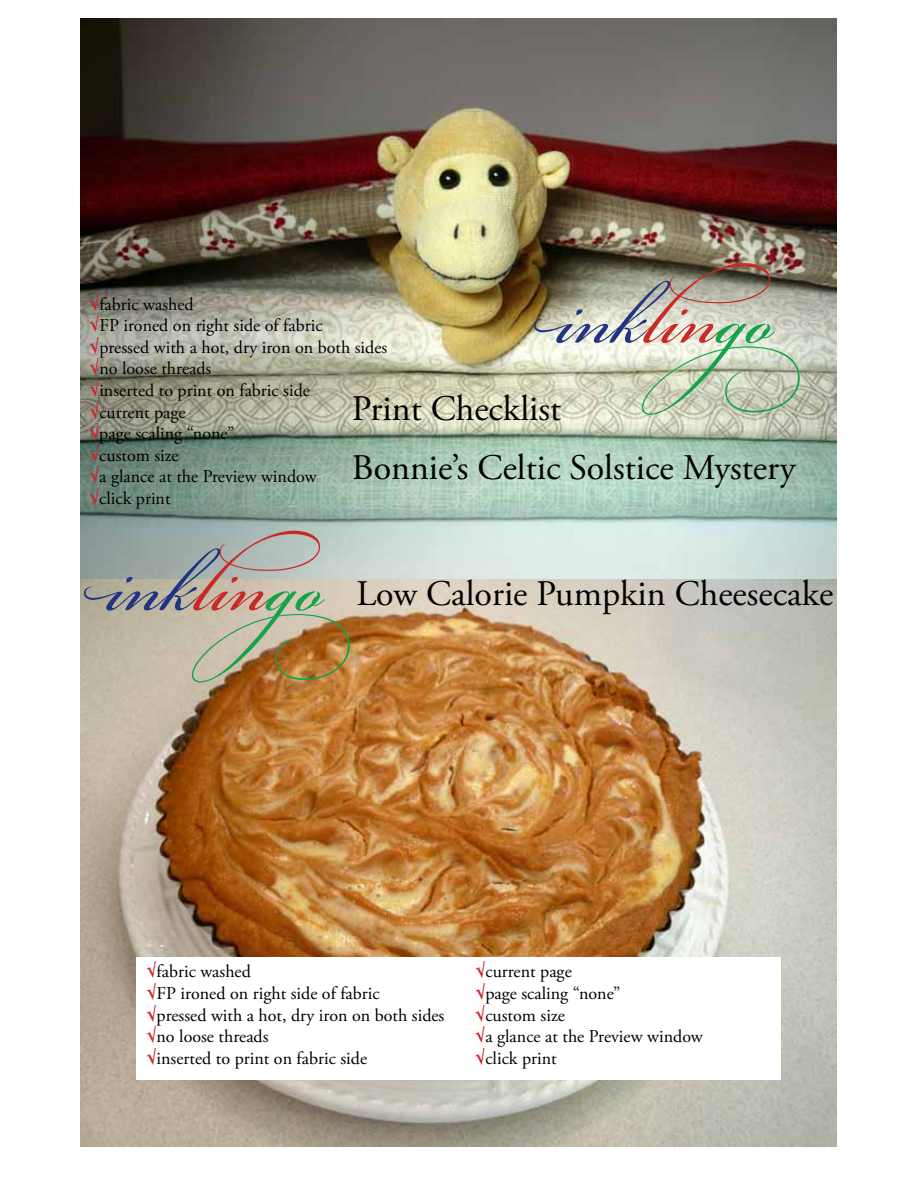
<style>
.page{position:relative;width:918px;height:1188px;background:#fff}
.page>*{position:absolute;margin:0;border:0;box-sizing:border-box;transform-origin:0 0}
.t1{font:108px "Bickham Script Pro";color:#213382}
.t2{font:36px/58.3px "Adobe Garamond Pro";color:#000}
.t3{font:18px/21.6px "Adobe Garamond Pro";color:#000}
.s1{color:#ca2a26}
.s2{color:#15a348}
.s3{font-weight:700;color:#d2232a}
</style>
<div class="page">
<img style="left:80px;top:19px;width:756px;height:567px">
<img style="left:81px;top:580px;width:756px;height:567px">
<div style="left:136px;top:958px;width:645px;height:122px;background:#fff"></div>
<h1 class="t1" style="left:536px;top:242px;width:343px">ink<span class="s1">lin</span><span class="s2">go</span></h1>
<p class="t3" style="left:89px;top:294px;width:300px"><span class="s3">√</span>fabric washed<br><span class="s3">√</span>FP ironed on right side of fabric<br><span class="s3">√</span>pressed with a hot, dry iron on both sides <span class="s3">√</span>no loose threads<br><span class="s3">√</span>inserted to print on fabric side<br><span class="s3">√</span>current page<br><span class="s3">√</span>page scaling “none”<br><span class="s3">√</span>custom size<br><span class="s3">√</span>a glance at the Preview window<br><span class="s3">√</span>click print</p>
<h2 class="t2" style="left:352px;top:381px;width:445px">Print Checklist<br>Bonnie’s Celtic Solstice Mystery</h2>
<h1 class="t1" style="left:86px;top:509px;width:343px">ink<span class="s1">lin</span><span class="s2">go</span></h1>
<h2 class="t2" style="left:356px;top:566px;width:478px">Low Calorie Pumpkin Cheesecake</h2>
<p class="t3" style="left:146px;top:962px;width:300px"><span class="s3">√</span>fabric washed<br><span class="s3">√</span>FP ironed on right side of fabric<br><span class="s3">√</span>pressed with a hot, dry iron on both sides <span class="s3">√</span>no loose threads<br><span class="s3">√</span>inserted to print on fabric side</p>
<p class="t3" style="left:475px;top:962px;width:229px"><span class="s3">√</span>current page<br><span class="s3">√</span>page scaling “none”<br><span class="s3">√</span>custom size<br><span class="s3">√</span>a glance at the Preview window <span class="s3">√</span>click print</p>
</div>
